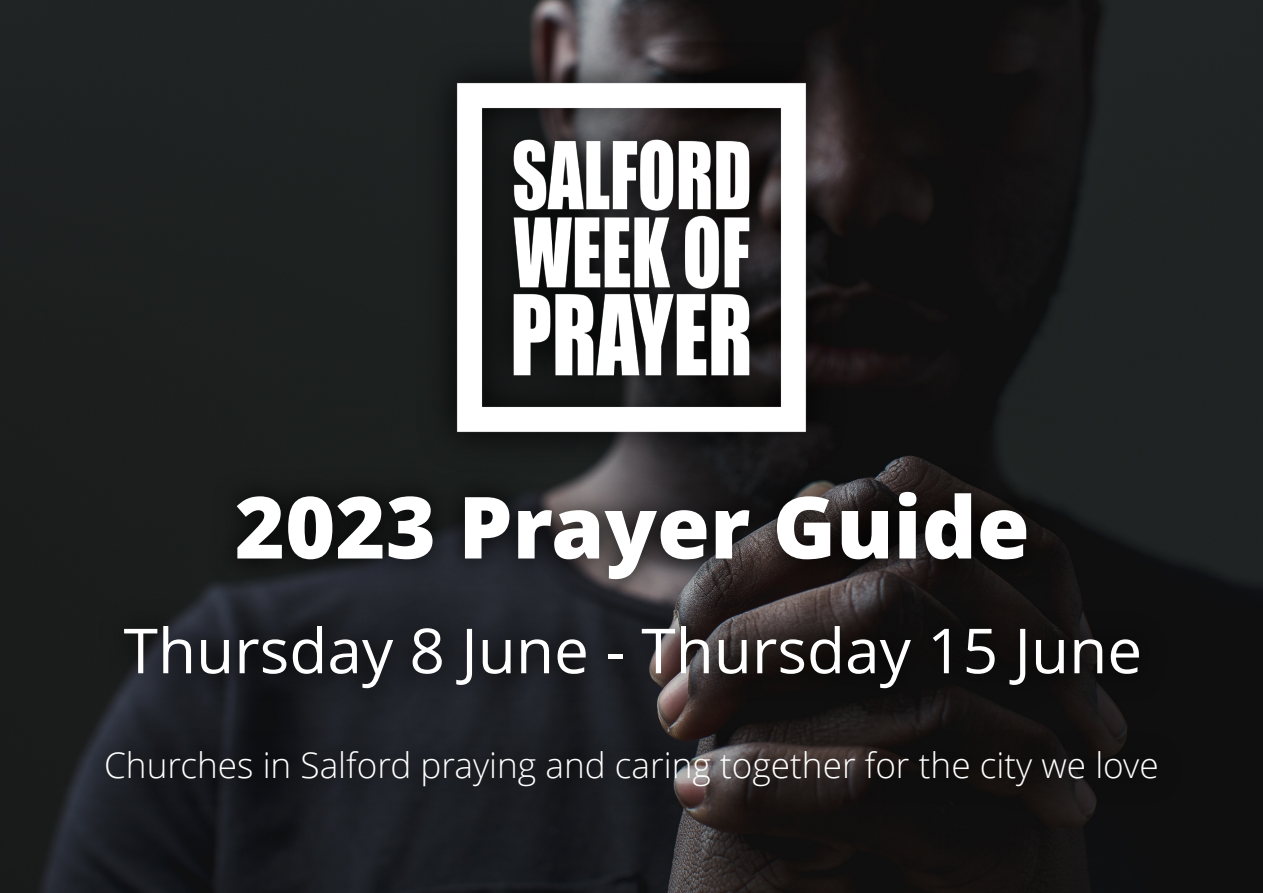
<style>
.page{position:relative;width:1263px;height:893px;background:#fff}
.page>*{position:absolute;margin:0;border:0;box-sizing:border-box;transform-origin:0 0}
.t1{font:800 85.8px "Open Sans";color:#fff}
.t2{font:62.1px "Open Sans";color:#fff}
.t3{font:300 35.1px "Open Sans";color:#fff}
</style>
<div class="page">
<img style="left:0;top:0;width:1263px;height:893px">
<img style="left:397px;top:24px;width:469px;height:440px">
<img style="left:210px;top:464px;width:845px;height:135px">
<img style="left:99px;top:599px;width:1067px;height:117px">
<img style="left:79px;top:726px;width:1103px;height:87px">
<h1 class="t1" style="left:235px;top:493px;width:796px">2023 Prayer Guide</h1>
<h2 class="t2" style="left:124px;top:626px;width:1020px">Thursday 8 June - Thursday 15 June</h2>
<p class="t3" style="left:104px;top:751px;width:1056px">Churches in Salford praying and caring together for the city we love</p>
</div>
